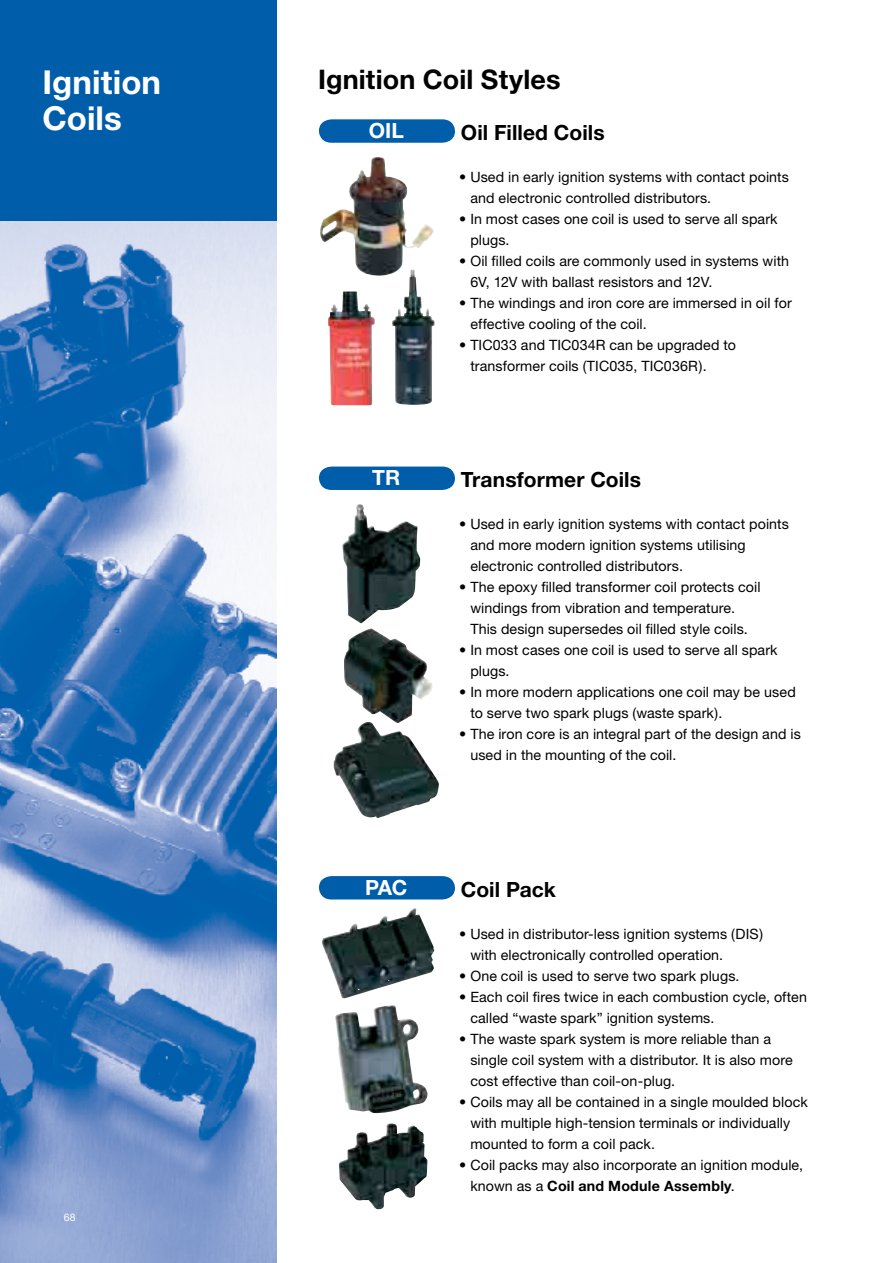
<style>
.page{position:relative;width:893px;height:1263px;background:#fff}
.page>*{position:absolute;margin:0;border:0;box-sizing:border-box;transform-origin:0 0}
.t1{font:700 33px/36px "Helvetica Neue";color:#fff}
.t2{font:700 27px "Helvetica Neue";letter-spacing:.005em;color:#000}
.t3{font:700 21px "Helvetica Neue";letter-spacing:.005em;color:#000}
.t4{font:700 21px "Helvetica Neue";letter-spacing:-.005em;color:#fff}
.t5{font:14.25px/21px "Helvetica Neue";letter-spacing:.005em;color:#000}
.t6{font:10.5px "Helvetica Neue";color:#fff}
.s1{font-weight:700}
</style>
<div class="page">
<div style="left:0;top:0;width:276px;height:221px;background:#005daa"></div>
<img style="left:0;top:221px;width:276px;height:1042px">
<img style="left:322px;top:908px;width:112px;height:90px">
<img style="left:339px;top:1123px;width:88px;height:87px">
<img style="left:335px;top:1005px;width:93px;height:108px">
<svg style="left:319px;top:876px;width:136px;height:23px;background:#0a63ad"></svg>
<img style="left:342px;top:504px;width:78px;height:119px">
<img style="left:334px;top:723px;width:105px;height:95px">
<img style="left:344px;top:628px;width:88px;height:95px">
<svg style="left:319px;top:467px;width:136px;height:23px;background:#0963ad"></svg>
<img style="left:328px;top:291px;width:47px;height:114px">
<img style="left:392px;top:277px;width:43px;height:128px">
<img style="left:320px;top:157px;width:114px;height:120px">
<svg style="left:319px;top:119px;width:136px;height:24px;background:#0f67af"></svg>
<p class="t1" style="left:43px;top:63px;width:120px">Ignition<br>Coils</p>
<p class="t6" style="left:64px;top:1211px;width:13px">68</p>
<p class="t2" style="left:318px;top:63px;width:244px">Ignition Coil Styles</p>
<p class="t4" style="left:369px;top:118px;width:37px">OIL</p>
<p class="t3" style="left:461px;top:119px;width:145px">Oil Filled Coils</p>
<p class="t5" style="left:470px;top:166px;width:320px;text-indent:-11px">• Used in early ignition systems with contact points and electronic controlled distributors.</p>
<p class="t5" style="left:470px;top:208px;width:309px;text-indent:-11px">• In most cases one coil is used to serve all spark plugs.</p>
<p class="t5" style="left:470px;top:250px;width:320px;text-indent:-11px">• Oil filled coils are commonly used in systems with<br>6V, 12V with ballast resistors and 12V.</p>
<p class="t5" style="left:470px;top:292px;width:323px;text-indent:-11px">• The windings and iron core are immersed in oil for effective cooling of the coil.</p>
<p class="t5" style="left:470px;top:334px;width:267px;text-indent:-11px">• TIC033 and TIC034R can be upgraded to transformer coils (TIC035, TIC036R).</p>
<p class="t4" style="left:372px;top:465px;width:29px">TR</p>
<p class="t3" style="left:461px;top:466px;width:182px">Transformer Coils</p>
<p class="t5" style="left:470px;top:513px;width:320px;text-indent:-11px">• Used in early ignition systems with contact points and more modern ignition systems utilising electronic controlled distributors.</p>
<p class="t5" style="left:470px;top:576px;width:292px;text-indent:-11px">• The epoxy filled transformer coil protects coil windings from vibration and temperature.<br>This design supersedes oil filled style coils.</p>
<p class="t5" style="left:470px;top:639px;width:309px;text-indent:-11px">• In most cases one coil is used to serve all spark plugs.</p>
<p class="t5" style="left:470px;top:681px;width:327px;text-indent:-11px">• In more modern applications one coil may be used to serve two spark plugs (waste spark).</p>
<p class="t5" style="left:470px;top:723px;width:332px;text-indent:-11px">• The iron core is an integral part of the design and is used in the mounting of the coil.</p>
<p class="t4" style="left:365px;top:874px;width:44px">PAC</p>
<p class="t3" style="left:461px;top:876px;width:97px">Coil Pack</p>
<p class="t5" style="left:470px;top:923px;width:294px;text-indent:-11px">• Used in distributor-less ignition systems (DIS) with electronically controlled operation.</p>
<p class="t5" style="left:459px;top:965px;width:282px">• One coil is used to serve two spark plugs.</p>
<p class="t5" style="left:470px;top:986px;width:338px;text-indent:-11px">• Each coil fires twice in each combustion cycle, often called “waste spark” ignition systems.</p>
<p class="t5" style="left:470px;top:1028px;width:324px;text-indent:-11px">• The waste spark system is more reliable than a single coil system with a distributor. It is also more cost effective than coil-on-plug.</p>
<p class="t5" style="left:470px;top:1091px;width:339px;text-indent:-11px">• Coils may all be contained in a single moulded block with multiple high-tension terminals or individually mounted to form a coil pack.</p>
<p class="t5" style="left:470px;top:1154px;width:334px;text-indent:-11px">• Coil packs may also incorporate an ignition module, known as a <span class="s1">Coil and Module Assembly</span>.</p>
</div>
